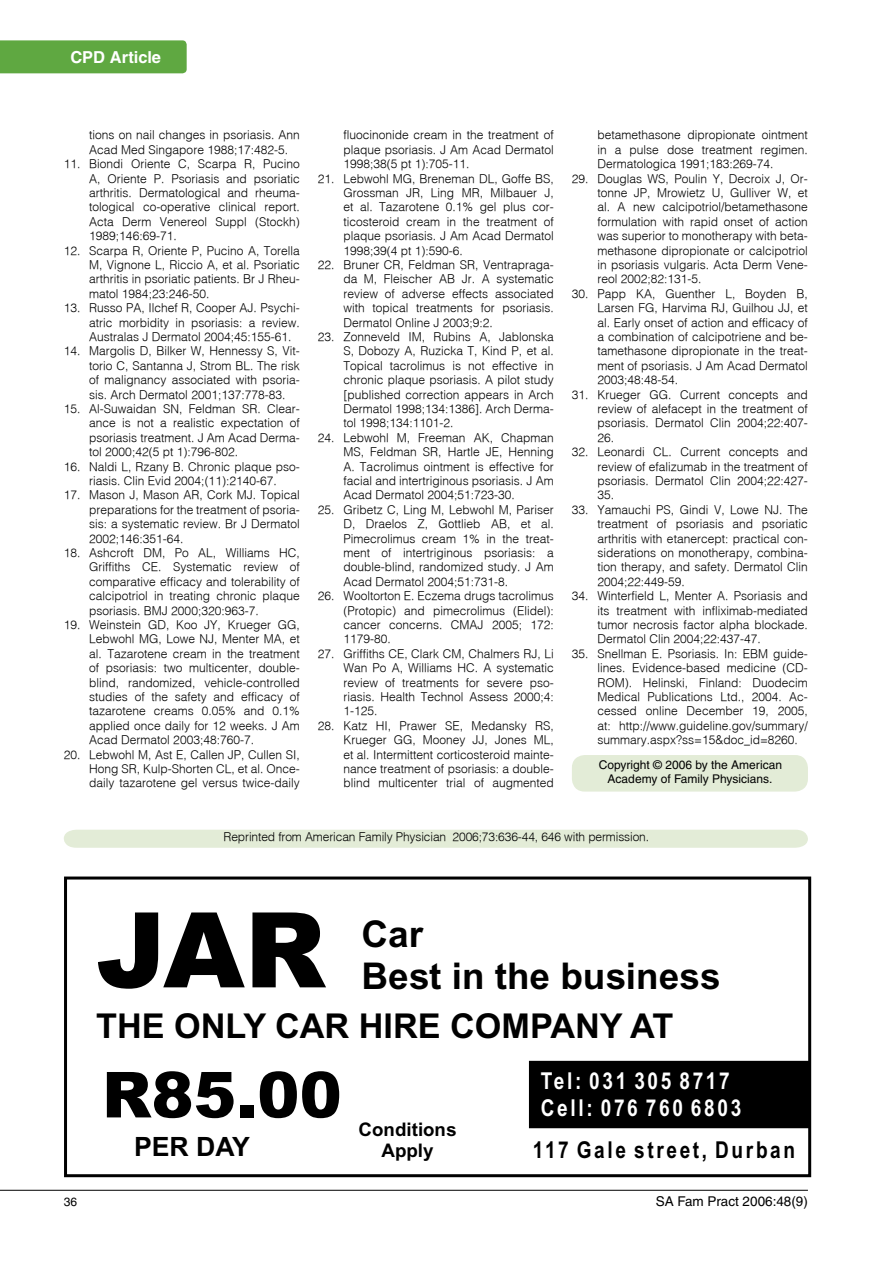
<style>
.page{position:relative;width:893px;height:1263px;background:#fff}
.page>*{position:absolute;margin:0;border:0;box-sizing:border-box;transform-origin:0 0}
.t1{font:900 104.55px "Arial";color:#000}
.t2{font:900 63.45px "Arial";color:#000}
.t3{font:700 36.9px/41.2px "Arial";color:#000}
.t4{font:700 34.2px "Arial";color:#000}
.t5{font:700 26.55px "Arial";color:#000}
.t6{font:700 23.25px/26.5px "Arial Narrow";letter-spacing:.115em;color:#fff}
.t7{font:700 23.25px "Arial Narrow";letter-spacing:.115em;color:#000}
.t8{font:700 18.75px/21px "Arial";color:#000;text-align:center}
.t9{font:700 16.5px "Helvetica";color:#fff}
.t10{font:13.5px "Helvetica";color:#000}
.references{font:300 12px/14.4px "Helvetica";color:#000;text-align:justify}
.referenceshead{font:300 12px "Helvetica";letter-spacing:-.01em;color:#000}
.copyright{font:12px/14.4px "Helvetica";color:#000;text-align:center}
</style>
<div class="page">
<hr style="left:0;top:1190px;width:808px;height:1px;background:#000">
<div style="left:64px;top:876px;width:747px;height:301px;border:3px solid #000"></div>
<div style="left:529px;top:1061px;width:281px;height:67px;background:#000"></div>
<div style="left:64px;top:830px;width:744px;height:18px;background:#e3ecd7"></div>
<div style="left:572px;top:755px;width:236px;height:36px;background:#e3ecd7"></div>
<div style="left:0;top:40px;width:187px;height:33px;background:#5fa841"></div>
<p class="t9" style="left:70px;top:47px;width:92px">CPD Article</p>
<p class="references" style="left:89px;top:128px;width:212px">tions on nail changes in psoriasis. Ann<br>Acad Med Singapore 1988;17:482-5.</p>
<p class="references" style="left:89px;top:156px;width:212px;text-indent:-26px">11. Biondi Oriente C, Scarpa R, Pucino A, Oriente P. Psoriasis and psoriatic arthritis. Dermatological and rheuma&shy;tological co-operative clinical report.<br>Acta Derm Venereol Suppl (Stockh)<br>1989;146:69-71.</p>
<p class="references" style="left:89px;top:243px;width:212px;text-indent:-26px">12. Scarpa R, Oriente P, Pucino A, Torella M, Vignone L, Riccio A, et al. Psoriatic arthritis in psoriatic patients. Br J Rheu&shy;matol 1984;23:246-50.</p>
<p class="references" style="left:89px;top:300px;width:212px;text-indent:-26px">13. Russo PA, Ilchef R, Cooper AJ. Psychi&shy;atric morbidity in psoriasis: a review.<br>Australas J Dermatol 2004;45:155-61.</p>
<p class="references" style="left:89px;top:344px;width:212px;text-indent:-26px">14. Margolis D, Bilker W, Hennessy S, Vit&shy;torio C, Santanna J, Strom BL. The risk of malignancy associated with psoria&shy;sis. Arch Dermatol 2001;137:778-83.</p>
<p class="references" style="left:89px;top:401px;width:212px;text-indent:-26px">15. Al-Suwaidan SN, Feldman SR. Clear&shy;ance is not a realistic expectation of psoriasis treatment. J Am Acad Derma&shy;tol 2000;42(5 pt 1):796-802.</p>
<p class="references" style="left:64px;top:459px;width:238px;text-align:center">16. Naldi L, Rzany B. Chronic plaque pso&shy;riasis. Clin Evid 2004;(11):2140-67.</p>
<p class="references" style="left:89px;top:488px;width:212px;text-indent:-26px">17. Mason J, Mason AR, Cork MJ. Topical preparations for the treatment of psoria&shy;sis: a systematic review. Br J Dermatol 2002;146:351-64.</p>
<p class="references" style="left:89px;top:545px;width:212px;text-indent:-26px">18. Ashcroft DM, Po AL, Williams HC, Griffiths CE. Systematic review of comparative efficacy and tolerability of calcipotriol in treating chronic plaque psoriasis. BMJ 2000;320:963-7.</p>
<p class="references" style="left:89px;top:617px;width:212px;text-indent:-26px">19. Weinstein GD, Koo JY, Krueger GG, Lebwohl MG, Lowe NJ, Menter MA, et al. Tazarotene cream in the treatment of psoriasis: two multicenter, double&shy;blind, randomized, vehicle-controlled studies of the safety and efficacy of tazarotene creams 0.05% and 0.1% applied once daily for 12 weeks. J Am Acad Dermatol 2003;48:760-7.</p>
<p class="references" style="left:89px;top:747px;width:212px;text-indent:-26px">20. Lebwohl M, Ast E, Callen JP, Cullen SI, Hong SR, Kulp-Shorten CL, et al. Once&shy;daily tazarotene gel versus twice-daily</p>
<p class="references" style="left:343px;top:128px;width:212px">fluocinonide cream in the treatment of plaque psoriasis. J Am Acad Dermatol 1998;38(5 pt 1):705-11.</p>
<p class="references" style="left:343px;top:171px;width:212px;text-indent:-26px">21. Lebwohl MG, Breneman DL, Goffe BS, Grossman JR, Ling MR, Milbauer J, et al. Tazarotene 0.1% gel plus cor&shy;ticosteroid cream in the treatment of plaque psoriasis. J Am Acad Dermatol 1998;39(4 pt 1):590-6.</p>
<p class="references" style="left:343px;top:257px;width:212px;text-indent:-26px">22. Bruner CR, Feldman SR, Ventrapraga&shy;da M, Fleischer AB Jr. A systematic review of adverse effects associated with topical treatments for psoriasis.<br>Dermatol Online J 2003;9:2.</p>
<p class="references" style="left:343px;top:329px;width:212px;text-indent:-26px">23. Zonneveld IM, Rubins A, Jablonska S, Dobozy A, Ruzicka T, Kind P, et al.<br>Topical tacrolimus is not effective in chronic plaque psoriasis. A pilot study [published correction appears in Arch Dermatol 1998;134:1386]. Arch Derma&shy;tol 1998;134:1101-2.</p>
<p class="references" style="left:343px;top:430px;width:212px;text-indent:-26px">24. Lebwohl M, Freeman AK, Chapman MS, Feldman SR, Hartle JE, Henning A. Tacrolimus ointment is effective for facial and intertriginous psoriasis. J Am Acad Dermatol 2004;51:723-30.</p>
<p class="references" style="left:343px;top:502px;width:212px;text-indent:-26px">25. Gribetz C, Ling M, Lebwohl M, Pariser D, Draelos Z, Gottlieb AB, et al.<br>Pimecrolimus cream 1% in the treat&shy;ment of intertriginous psoriasis: a double-blind, randomized study. J Am Acad Dermatol 2004;51:731-8.</p>
<p class="references" style="left:343px;top:588px;width:212px;text-indent:-26px">26. Wooltorton E. Eczema drugs tacrolimus (Protopic) and pimecrolimus (Elidel): cancer concerns. CMAJ 2005; 172:<br>1179-80.</p>
<p class="references" style="left:343px;top:646px;width:212px;text-indent:-26px">27. Griffiths CE, Clark CM, Chalmers RJ, Li Wan Po A, Williams HC. A systematic review of treatments for severe pso&shy;riasis. Health Technol Assess 2000;4:<br>1-125.</p>
<p class="references" style="left:343px;top:718px;width:212px;text-indent:-26px">28. Katz HI, Prawer SE, Medansky RS, Krueger GG, Mooney JJ, Jones ML, et al. Intermittent corticosteroid mainte&shy;nance treatment of psoriasis: a double&shy;blind multicenter trial of augmented</p>
<p class="references" style="left:597px;top:128px;width:212px">betamethasone dipropionate ointment in a pulse dose treatment regimen.<br>Dermatologica 1991;183:269-74.</p>
<p class="references" style="left:597px;top:171px;width:212px;text-indent:-26px">29. Douglas WS, Poulin Y, Decroix J, Or&shy;tonne JP, Mrowietz U, Gulliver W, et al. A new calcipotriol/betamethasone formulation with rapid onset of action was superior to monotherapy with beta&shy;methasone dipropionate or calcipotriol in psoriasis vulgaris. Acta Derm Vene&shy;reol 2002;82:131-5.</p>
<p class="references" style="left:597px;top:286px;width:212px;text-indent:-26px">30. Papp KA, Guenther L, Boyden B, Larsen FG, Harvima RJ, Guilhou JJ, et al. Early onset of action and efficacy of a combination of calcipotriene and be&shy;tamethasone dipropionate in the treat&shy;ment of psoriasis. J Am Acad Dermatol 2003;48:48-54.</p>
<p class="references" style="left:597px;top:387px;width:212px;text-indent:-26px">31. Krueger GG. Current concepts and review of alefacept in the treatment of psoriasis. Dermatol Clin 2004;22:407- 26.</p>
<p class="references" style="left:597px;top:444px;width:212px;text-indent:-26px">32. Leonardi CL. Current concepts and review of efalizumab in the treatment of psoriasis. Dermatol Clin 2004;22:427- 35.</p>
<p class="references" style="left:597px;top:502px;width:212px;text-indent:-26px">33. Yamauchi PS, Gindi V, Lowe NJ. The treatment of psoriasis and psoriatic arthritis with etanercept: practical con&shy;siderations on monotherapy, combina&shy;tion therapy, and safety. Dermatol Clin 2004;22:449-59.</p>
<p class="references" style="left:597px;top:588px;width:212px;text-indent:-26px">34. Winterfield L, Menter A. Psoriasis and its treatment with infliximab-mediated tumor necrosis factor alpha blockade.<br>Dermatol Clin 2004;22:437-47.</p>
<p class="references" style="left:597px;top:646px;width:212px;text-indent:-26px">35. Snellman E. Psoriasis. In: EBM guide&shy;lines. Evidence-based medicine (CD-ROM). Helinski, Finland: Duodecim Medical Publications Ltd., 2004. Ac&shy;cessed online December 19, 2005, at: http://www.guideline.gov/summary/ summary.aspx?ss=15&amp;doc_id=8260.</p>
<p class="copyright" style="left:599px;top:757px;width:185px">Copyright © 2006 by the American<br>Academy of Family Physicians.</p>
<p class="referenceshead" style="left:224px;top:830px;width:427px">Reprinted from American Family Physician 2006;73:636-44, 646 with permission.</p>
<p class="t1" style="left:96px;top:883px;width:231px">JAR</p>
<p class="t3" style="left:362px;top:914px;width:360px">Car<br>Best in the business</p>
<p class="t4" style="left:96px;top:1006px;width:579px">THE ONLY CAR HIRE COMPANY AT</p>
<p class="t2" style="left:102px;top:1054px;width:241px">R85.00</p>
<p class="t5" style="left:134px;top:1131px;width:117px">PER DAY</p>
<p class="t6" style="left:541px;top:1070px;width:202px">Tel: 031 305 8717<br>Cell: 076 760 6803</p>
<p class="t7" style="left:533px;top:1135px;width:264px">117 Gale street, Durban</p>
<p class="t8" style="left:359px;top:1119px;width:99px">Conditions<br>Apply</p>
<p class="copyright" style="left:64px;top:1194px;width:15px">36</p>
<p class="t10" style="left:656px;top:1194px;width:154px">SA Fam Pract 2006:48(9)</p>
</div>
